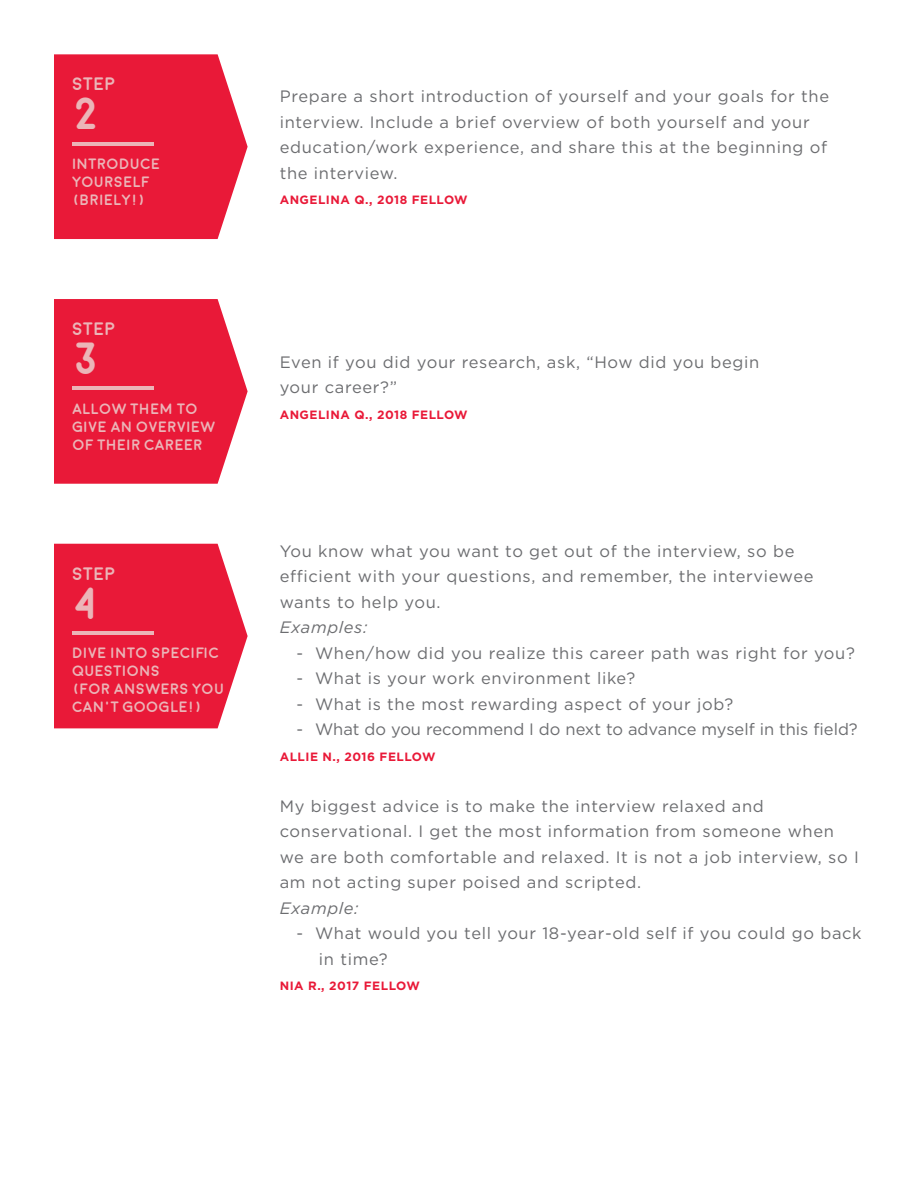
<style>
.page{position:relative;width:918px;height:1188px;background:#fff}
.page>*{position:absolute;margin:0;border:0;box-sizing:border-box;transform-origin:0 0}
.t1{font:700 45px "Moon";color:#ebb5b8}
.t2{font:700 18px "Moon";color:#ebb5b8}
.t3{font:16.5px/25.5px "Gotham";letter-spacing:.04em;color:#6c6d70}
.t4{font:16.5px "Gotham";color:#6c6d70}
.t5{font:italic 16.5px "Gotham";letter-spacing:.04em;color:#6c6d70}
.t6{font:700 15px/18px "Moon";color:#ebb5b8}
.t7{font:700 12px "Gotham";letter-spacing:.04em;color:#e91938}
</style>
<div class="page">
<svg style="left:54px;top:54px;width:194px;height:185px;background:#ea2b47"></svg>
<svg style="left:54px;top:299px;width:194px;height:185px;background:#ea2c48"></svg>
<svg style="left:54px;top:544px;width:194px;height:184px;background:#ea2a47"></svg>
<hr style="left:72px;top:142px;width:81px;height:4px;background:#ebb5b8">
<hr style="left:72px;top:387px;width:81px;height:3px;background:#ebb5b8">
<hr style="left:72px;top:631px;width:81px;height:4px;background:#ebb5b8">
<p class="t2" style="left:72px;top:75px;width:45px">STEP</p>
<h1 class="t1" style="left:72px;top:92px;width:27px">2</h1>
<p class="t6" style="left:72px;top:155px;width:89px">INTRODUCE<br>YOURSELF (BRIELY!)</p>
<p class="t2" style="left:72px;top:320px;width:45px">STEP</p>
<h1 class="t1" style="left:72px;top:336px;width:27px">3</h1>
<p class="t6" style="left:72px;top:400px;width:145px">ALLOW THEM TO<br>GIVE AN OVERVIEW<br>OF THEIR CAREER</p>
<p class="t2" style="left:72px;top:565px;width:45px">STEP</p>
<h1 class="t1" style="left:72px;top:581px;width:27px">4</h1>
<p class="t6" style="left:72px;top:645px;width:153px">DIVE INTO SPECIF IC<br>QUESTIONS<br>(FOR ANSWERS YOU<br>CAN’T GOOGLE!)</p>
<p class="t3" style="left:280px;top:83px;width:551px">Prepare a short introduction of yourself and your goals for the interview. Include a brief overview of both yourself and your education/work experience, and share this at the beginning of the interview.</p>
<p class="t7" style="left:280px;top:192px;width:190px">ANGELINA Q., 2018 FELLOW</p>
<p class="t3" style="left:280px;top:349px;width:481px">Even if you did your research, ask, “How did you begin your career?”</p>
<p class="t7" style="left:280px;top:406px;width:190px">ANGELINA Q., 2018 FELLOW</p>
<p class="t3" style="left:280px;top:538px;width:535px">You know what you want to get out of the interview, so be efficient with your questions, and remember, the interviewee wants to help you.</p>
<p class="t5" style="left:280px;top:618px;width:89px">Examples:</p>
<p class="t3" style="left:297px;top:640px;width:560px">- When/how did you realize this career path was right for you?</p>
<p class="t3" style="left:297px;top:665px;width:340px">- What is your work environment like?</p>
<p class="t3" style="left:297px;top:691px;width:438px">- What is the most rewarding aspect of your job?</p>
<p class="t4" style="left:297px;top:719px;width:563px">- What do you recommend I do next to advance myself in this field?</p>
<p class="t7" style="left:280px;top:749px;width:157px">ALLIE N., 2016 FELLOW</p>
<p class="t3" style="left:280px;top:793px;width:581px">My biggest advice is to make the interview relaxed and conservational. I get the most information from someone when we are both comfortable and relaxed. It is not a job interview, so I am not acting super poised and scripted.</p>
<p class="t5" style="left:280px;top:899px;width:80px">Example:</p>
<p class="t3" style="left:319px;top:920px;width:544px;text-indent:-22px">- What would you tell your 18-year-old self if you could go back in time?</p>
<p class="t7" style="left:280px;top:978px;width:142px">NIA R., 2017 FELLOW</p>
</div>
